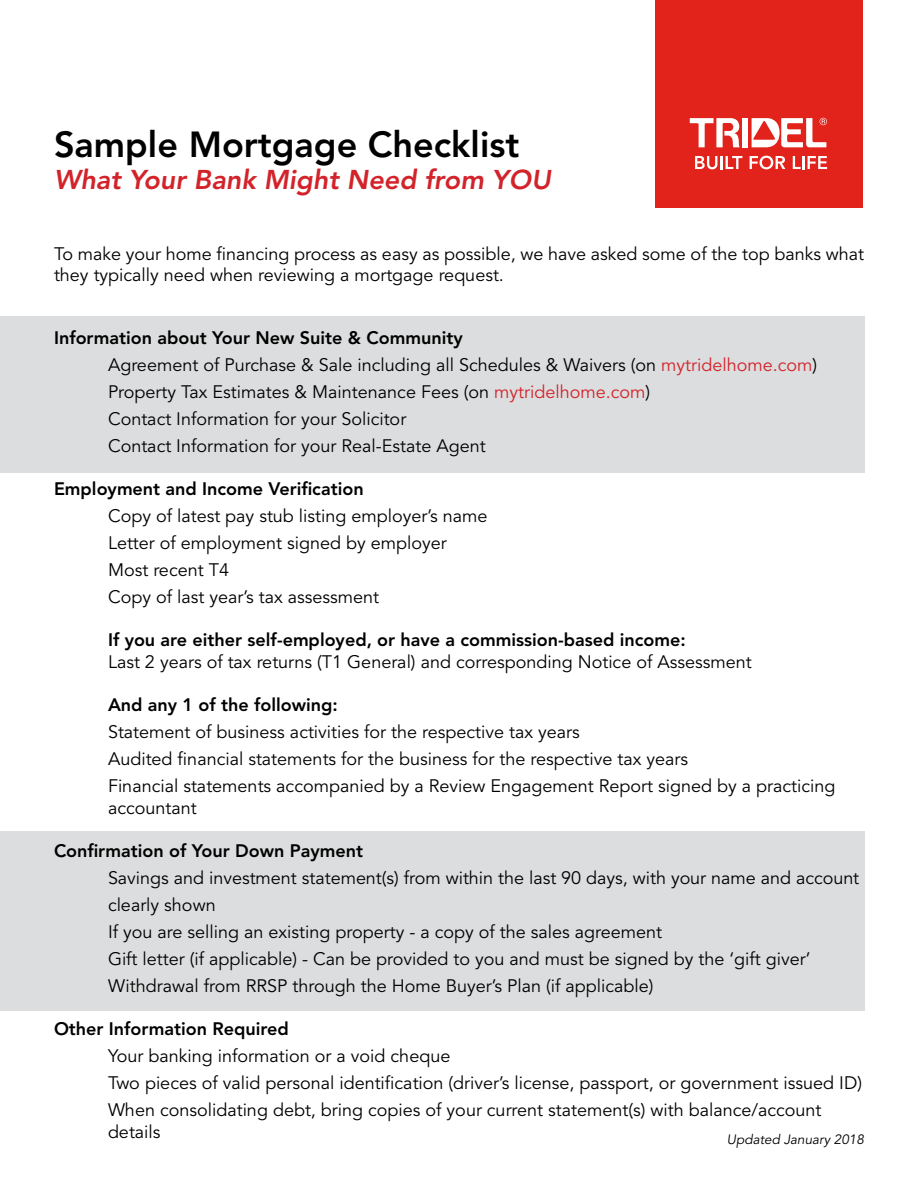
<style>
.page{position:relative;width:918px;height:1188px;background:#fff}
.page>*{position:absolute;margin:0;border:0;box-sizing:border-box;transform-origin:0 0}
.t1{font:800 36px "Avenir LT Std";color:#000}
.t2{font:italic 800 27px "Avenir LT Std";color:#d2232a}
.t3{font:18px/27px "Avenir LT Std";color:#000}
.t4{font:800 18px "Avenir LT Std";color:#000}
.t5{font:italic 13.5px "Avenir LT Std";color:#000}
.s1{font-weight:800}
.s2{color:#d2232a}
</style>
<div class="page">
<div style="left:0;top:316px;width:865px;height:156px;background:#dcddde"></div>
<div style="left:0;top:832px;width:865px;height:179px;background:#dcddde"></div>
<div style="left:655px;top:0;width:207px;height:207px;background:#e2231b"></div>
<svg style="left:695px;top:156px;width:47px;height:13px"></svg>
<svg style="left:750px;top:156px;width:35px;height:13px"></svg>
<svg style="left:793px;top:156px;width:34px;height:13px"></svg>
<svg style="left:690px;top:118px;width:50px;height:29px"></svg>
<div style="left:742px;top:118px;width:6px;height:29px;background:#fff"></div>
<svg style="left:752px;top:118px;width:75px;height:30px"></svg>
<h1 class="t1" style="left:54px;top:123px;width:467px">Sample Mortgage Checklist</h1>
<h2 class="t2" style="left:54px;top:164px;width:498px">What Your Bank Might Need from YOU</h2>
<p class="t3" style="left:54px;top:243px;width:812px;line-height:21.6px">To make your home financing process as easy as possible, we have asked some of the top banks what they typically need when reviewing a mortgage request.</p>
<p class="t3" style="left:108px;top:325px;width:711px;text-indent:-54px"><span class="s1">Information about Your New Suite &amp; Community<br></span>Agreement of Purchase &amp; Sale including all Schedules &amp; Waivers (on <span class="s2">mytridelhome.com</span>)<br>Property Tax Estimates &amp; Maintenance Fees (on <span class="s2">mytridelhome.com</span>)<br>Contact Information for your Solicitor<br>Contact Information for your Real-Estate Agent</p>
<p class="t4" style="left:54px;top:478px;width:311px">Employment and Income Verification</p>
<p class="t3" style="left:108px;top:503px;width:381px">Copy of latest pay stub listing employer’s name Letter of employment signed by employer Most recent T4<br>Copy of last year’s tax assessment</p>
<p class="t4" style="left:108px;top:630px;width:579px">If you are either self-employed, or have a commission-based income:</p>
<p class="t3" style="left:108px;top:649px;width:645px">Last 2 years of tax returns (T1 General) and corresponding Notice of Assessment</p>
<p class="t4" style="left:108px;top:694px;width:231px">And any 1 of the following:</p>
<p class="t3" style="left:108px;top:719px;width:729px">Statement of business activities for the respective tax years<br>Audited financial statements for the business for the respective tax years<br>Financial statements accompanied by a Review Engagement Report signed by a practicing</p>
<p class="t3" style="left:108px;top:795px;width:90px">accountant</p>
<p class="t4" style="left:54px;top:840px;width:311px">Confirmation of Your Down Payment</p>
<p class="t3" style="left:108px;top:865px;width:753px">Savings and investment statement(s) from within the last 90 days, with your name and account clearly shown<br>If you are selling an existing property - a copy of the sales agreement<br>Gift letter (if applicable) - Can be provided to you and must be signed by the ‘gift giver’ Withdrawal from RRSP through the Home Buyer’s Plan (if applicable)</p>
<p class="t4" style="left:54px;top:1018px;width:236px">Other Information Required</p>
<p class="t3" style="left:108px;top:1043px;width:756px">Your banking information or a void cheque<br>Two pieces of valid personal identification (driver’s license, passport, or government issued ID)<br>When consolidating debt, bring copies of your current statement(s) with balance/account</p>
<p class="t3" style="left:108px;top:1119px;width:54px">details</p>
<p class="t5" style="left:727px;top:1132px;width:139px">Updated January 2018</p>
</div>
